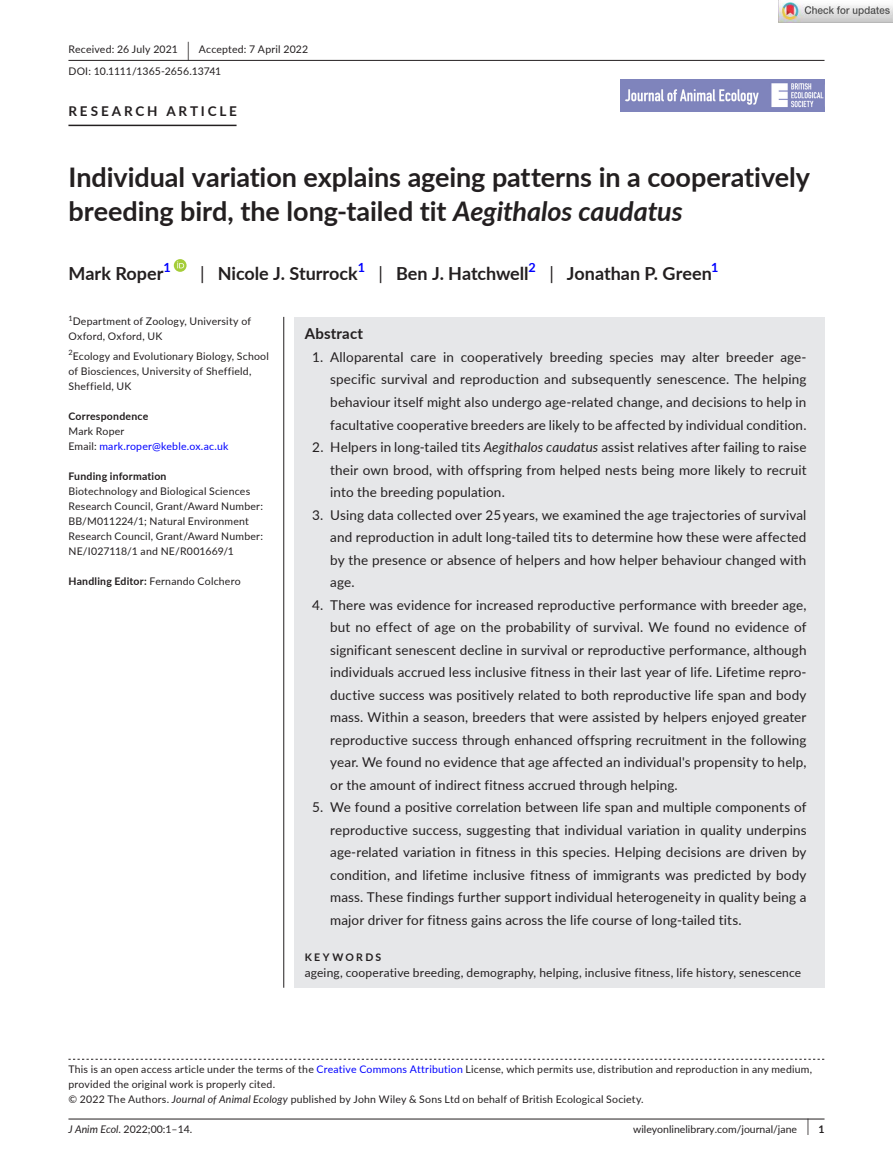
<style>
.page{position:relative;width:893px;height:1174px;background:#fff}
.page>*{position:absolute;margin:0;border:0;box-sizing:border-box;transform-origin:0 0}
.t1{font:700 27px/34.5px "Lato";letter-spacing:-.005em;color:#231f20}
.t2{font:700 18px "Lato";color:#231f20}
.t3{font:700 15px "Lato";letter-spacing:.015em;color:#231f20}
.t4{font:13.5px/22.5px "Lato";letter-spacing:.01em;color:#231f20;text-align:justify}
.t5{font:700 13.5px "Lato";letter-spacing:.21em;color:#231f20}
.t6{font:12px "Lato";letter-spacing:.015em;color:#231f20}
.t7{font:10.5px/15px "Lato";letter-spacing:.02em;color:#231f20}
.t8{font:10.5px/15px "Lato";letter-spacing:.02em;color:#00f}
.t9{font:10.5px "Lato";color:#231f20}
.t10{font:700 10.5px "Lato";letter-spacing:.02em;color:#231f20}
.t11{font:700 10.5px "Lato";letter-spacing:.22em;color:#231f20}
.t12{font:7.35px "Lato";color:#231f20}
.s1{font-size:19.65px}
.s2{font-style:italic}
.s3{font-weight:400}
.s4{color:#231f20}
.s5{font-weight:700}
.s6{color:#00f}
.s7{font-size:17.4px}
</style>
<div class="page">
<hr style="left:68px;top:1118px;width:756px;height:1px;background:#231f20">
<img style="left:620px;top:79px;width:204px;height:33px">
<hr style="left:68px;top:60px;width:756px;height:1px;background:#231f20">
<hr style="left:68px;top:125px;width:169px;height:1px;background:#231f20">
<svg style="left:174px;top:259px;width:13px;height:13px"></svg>
<svg style="left:177px;top:261px;width:7px;height:7px"></svg>
<svg style="left:68px;top:1058px;width:756px;height:1px"></svg>
<div style="left:294px;top:317px;width:530px;height:670px;background:#e6e7e9"></div>
<hr style="left:283px;top:317px;width:1px;height:670px;background:#231f20">
<img style="left:779px;top:0;width:114px;height:22px">
<p class="t7" style="left:68px;top:38px;width:241px;line-height:21.8px">Received: 26 July 2021 <span class="s1">|</span> Accepted: 7 April 2022<br>DOI: 10.1111/1365-2656.13741</p>
<p class="t5" style="left:68px;top:106px;width:170px">RESEARCH ARTICLE</p>
<h1 class="t1" style="left:68px;top:162px;width:743px">Individual variation explains ageing patterns in a cooperatively breeding bird, the long- tailed tit <span class="s2">Aegithalos caudatus</span></h1>
<h2 class="t2" style="left:68px;top:266px;width:104px">Mark Roper<sup>1</sup></h2>
<h2 class="t2" style="left:200px;top:266px;width:520px"><span class="s3">|</span> Nicole J. Sturrock<sup>1</sup> <span class="s3">|</span> Ben J. Hatchwell<sup>2</sup> <span class="s3">|</span> Jonathan P. Green<sup>1</sup></h2>
<p class="t12" style="left:68px;top:315px;width:6px">1</p>
<p class="t7" style="left:68px;top:313px;width:184px;text-indent:4px">Department of Zoology, University of<br>Oxford, Oxford, UK</p>
<p class="t12" style="left:68px;top:349px;width:6px">2</p>
<p class="t7" style="left:68px;top:348px;width:202px;text-indent:4px">Ecology and Evolutionary Biology, School of Biosciences, University of Sheffield,<br>Sheffield, UK</p>
<p class="t10" style="left:68px;top:412px;width:81px">Correspondence</p>
<p class="t8" style="left:68px;top:423px;width:162px"><span class="s4">Mark Roper<br>Email:</span> mark.roper@keble.ox.ac.uk</p>
<p class="t10" style="left:68px;top:472px;width:100px">Funding information</p>
<p class="t7" style="left:68px;top:483px;width:196px">Biotechnology and Biological Sciences Research Council, Grant/Award Number:<br>BB/M011224/1; Natural Environment Research Council, Grant/Award Number:<br>NE/I027118/1 and NE/R001669/1</p>
<p class="t7" style="left:68px;top:574px;width:174px"><span class="s5">Handling Editor:</span> Fernando Colchero</p>
<p class="t3" style="left:305px;top:328px;width:60px">Abstract</p>
<p class="t4" style="left:330px;top:345px;width:478px;text-indent:-18px">1. Alloparental care in cooperatively breeding species may alter breeder age&shy;specific survival and reproduction and subsequently senescence. The helping behaviour itself might also undergo age- related change, and decisions to help in facultative cooperative breeders are likely to be affected by individual condition.</p>
<p class="t4" style="left:330px;top:435px;width:478px;text-indent:-18px">2. Helpers in long- tailed tits <span class="s2">Aegithalos caudatus</span> assist relatives after failing to raise their own brood, with offspring from helped nests being more likely to recruit into the breeding population.</p>
<p class="t4" style="left:330px;top:503px;width:478px;text-indent:-18px">3. Using data collected over 25 years, we examined the age trajectories of survival and reproduction in adult long- tailed tits to determine how these were affected by the presence or absence of helpers and how helper behaviour changed with age.</p>
<p class="t4" style="left:330px;top:593px;width:478px;text-indent:-18px">4. There was evidence for increased reproductive performance with breeder age, but no effect of age on the probability of survival. We found no evidence of significant senescent decline in survival or reproductive performance, although individuals accrued less inclusive fitness in their last year of life. Lifetime repro&shy;ductive success was positively related to both reproductive life span and body mass. Within a season, breeders that were assisted by helpers enjoyed greater reproductive success through enhanced offspring recruitment in the following year. We found no evidence that age affected an individual's propensity to help, or the amount of indirect fitness accrued through helping.</p>
<p class="t4" style="left:330px;top:795px;width:478px;text-indent:-18px">5. We found a positive correlation between life span and multiple components of reproductive success, suggesting that individual variation in quality underpins age- related variation in fitness in this species. Helping decisions are driven by condition, and lifetime inclusive fitness of immigrants was predicted by body mass. These findings further support individual heterogeneity in quality being a major driver for fitness gains across the life course of long- tailed tits.</p>
<p class="t11" style="left:305px;top:952px;width:78px">KEYWORDS</p>
<p class="t6" style="left:305px;top:964px;width:498px">ageing, cooperative breeding, demography, helping, inclusive fitness, life history, senescence</p>
<p class="t7" style="left:68px;top:1061px;width:745px">This is an open access article under the terms of the <span class="s6">Creative Commons Attribution</span> License, which permits use, distribution and reproduction in any medium, provided the original work is properly cited.<br>© 2022 The Authors. <span class="s2">Journal of Animal Ecology</span> published by John Wiley &amp; Sons Ltd on behalf of British Ecological Society.</p>
<p class="t7" style="left:68px;top:1122px;width:125px"><span class="s2">J Anim Ecol.</span> 2022;00:1–14.</p>
<p class="t9" style="left:633px;top:1124px;width:193px">wileyonlinelibrary.com/journal/jane <span class="s7">|</span> <span class="s5">1</span></p>
</div>
